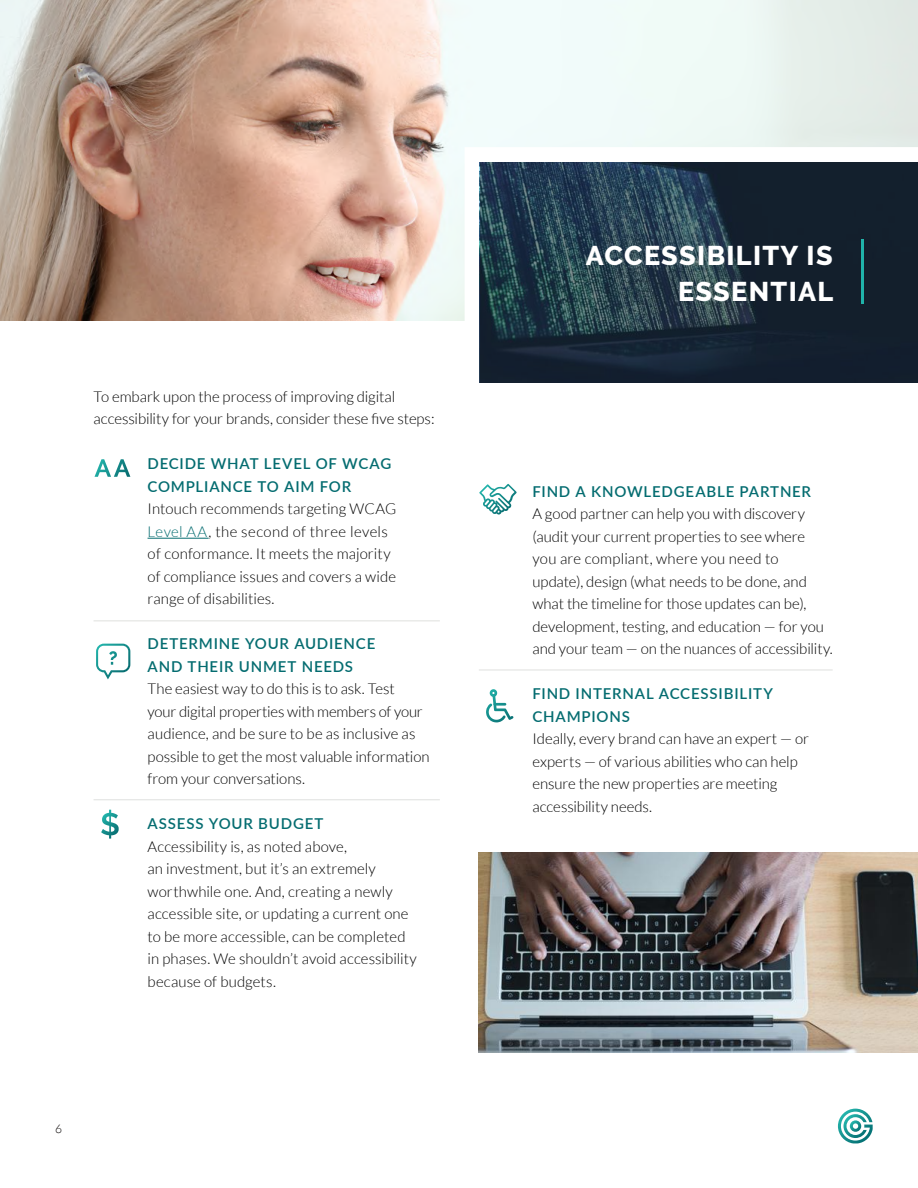
<style>
.page{position:relative;width:918px;height:1188px;background:#fff}
.page>*{position:absolute;margin:0;border:0;box-sizing:border-box;transform-origin:0 0}
.t1{font:800 27px/36px "Raleway";letter-spacing:.05em;color:#fff;text-align:right}
.t2{font:300 15px/22.5px "Lato";color:#000}
.t3{font:600 15px/22.5px "Lato";letter-spacing:.055em;color:#046c70}
.t4{font:300 12px "Lato";color:#090505}
.s1{color:#046c70}
</style>
<div class="page">
<img style="left:478px;top:852px;width:440px;height:201px">
<img style="left:0;top:0;width:918px;height:321px">
<svg style="left:465px;top:147px;width:453px;height:236px"></svg>
<svg style="left:480px;top:162px;width:438px;height:220px;background:#1d2f3e"></svg>
<hr style="left:861px;top:240px;width:3px;height:64px;background:#20b3aa">
<hr style="left:148px;top:538px;width:61px;height:1px;background:#046c70">
<svg style="left:95px;top:459px;width:35px;height:18px"></svg>
<svg style="left:96px;top:644px;width:34px;height:35px"></svg>
<svg style="left:101px;top:810px;width:18px;height:29px"></svg>
<svg style="left:486px;top:689px;width:27px;height:34px"></svg>
<svg style="left:479px;top:484px;width:38px;height:31px"></svg>
<hr style="left:94px;top:620px;width:346px;height:1px;background:#dfe0de">
<hr style="left:94px;top:799px;width:346px;height:1px;background:#dfe0de">
<hr style="left:479px;top:670px;width:354px;height:1px;background:#dfe0de">
<svg style="left:838px;top:1109px;width:35px;height:34px"></svg>
<p class="t2" style="left:94px;top:385px;width:343px">To embark upon the process of improving digital accessibility for your brands, consider these five steps:</p>
<p class="t3" style="left:148px;top:452px;width:245px">DECIDE WHAT LEVEL OF WCAG<br>COMPLIANCE TO AIM FOR</p>
<p class="t2" style="left:148px;top:498px;width:250px">Intouch recommends targeting WCAG <span class="s1">Level AA</span>, the second of three levels of conformance. It meets the majority of compliance issues and covers a wide range of disabilities.</p>
<p class="t3" style="left:148px;top:632px;width:229px">DETERMINE YOUR AUDIENCE<br>AND THEIR UNMET NEEDS</p>
<p class="t2" style="left:148px;top:678px;width:284px">The easiest way to do this is to ask. Test<br>your digital properties with members of your audience, and be sure to be as inclusive as possible to get the most valuable information from your conversations.</p>
<p class="t3" style="left:148px;top:812px;width:178px">ASSESS YOUR BUDGET</p>
<p class="t2" style="left:148px;top:835px;width:271px">Accessibility is, as noted above,<br>an investment, but it’s an extremely worthwhile one. And, creating a newly accessible site, or updating a current one to be more accessible, can be completed in phases. We shouldn’t avoid accessibility because of budgets.</p>
<p class="t4" style="left:55px;top:1122px;width:8px">6</p>
<h1 class="t1" style="left:586px;top:237px;width:249px">ACCESSIBILITY IS<br>ESSENTIAL</h1>
<p class="t3" style="left:532px;top:480px;width:280px">FIND A KNOWLEDGEABLE PARTNER</p>
<p class="t2" style="left:532px;top:503px;width:302px">A good partner can help you with discovery (audit your current properties to see where you are compliant, where you need to update), design (what needs to be done, and what the timeline for those updates can be), development, testing, and education — for you and your team — on the nuances of accessibility.</p>
<p class="t3" style="left:532px;top:682px;width:242px">FIND INTERNAL ACCESSIBILITY<br>CHAMPIONS</p>
<p class="t2" style="left:532px;top:728px;width:278px">Ideally, every brand can have an expert — or experts — of various abilities who can help ensure the new properties are meeting accessibility needs.</p>
</div>
